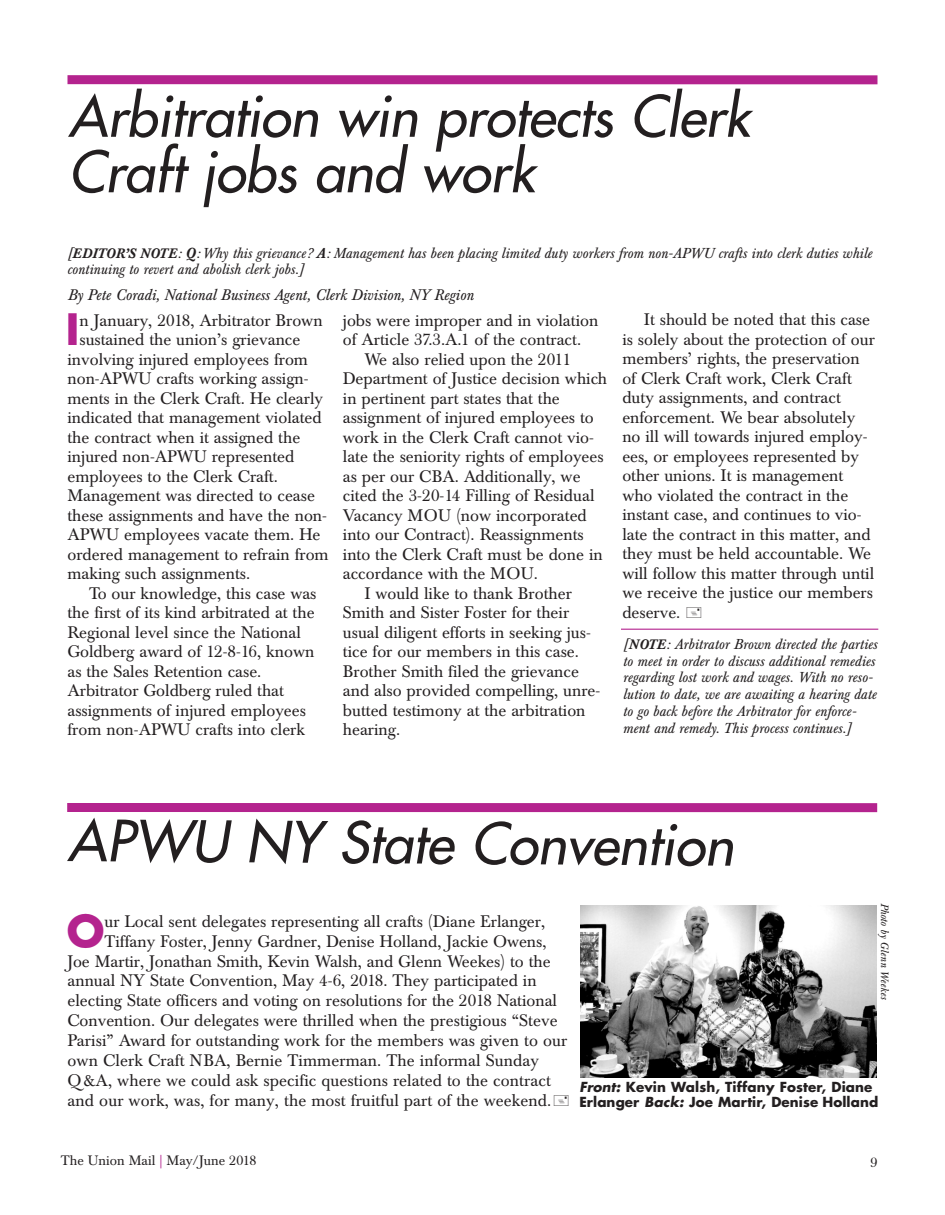
<style>
.page{position:relative;width:945px;height:1215px;background:#fff}
.page>*{position:absolute;margin:0;border:0;box-sizing:border-box;transform-origin:0 0}
.t1{font:italic 55.5px/55.5px "Futura";letter-spacing:-.005em;color:#231f20}
.t2{font:700 42.6px "Futura";color:#b4238e}
.t3{font:700 42.15px "Futura";color:#b4238e}
.t4{font:16.5px/19.5px "Baskerville BE";color:#231f20}
.t5{font:italic 15.15px "Baskerville BE";color:#231f20}
.t6{font:italic 14.25px/17px "Baskerville BE";color:#231f20}
.t7{font:700 13.5px/15px "Futura";letter-spacing:.005em;color:#231f20}
.t8{font:13.5px "Baskerville BE";color:#231f20}
.t9{font:italic 10.5px "Baskerville BE";letter-spacing:.01em;color:#231f20}
.s1{font-weight:500;font-size:13.5px}
.s2{font-weight:500}
.s3{font-style:italic}
.s4{color:#b4238e}
</style>
<div class="page">
<div style="left:68px;top:75px;width:810px;height:9px;background:#b4238e"></div>
<div style="left:67px;top:803px;width:810px;height:9px;background:#b4238e"></div>
<hr style="left:621px;top:629px;width:257px;height:1px;background:#b4238e">
<img style="left:580px;top:905px;width:297px;height:172px">
<h1 class="t1" style="left:68px;top:92px;width:683px">Arbitration win protects Clerk<br>Craft jobs and work</h1>
<p class="t6" style="left:67px;top:247px;width:807px;line-height:15.8px">[<span class="s1">EDITOR’S NOTE</span>: <span class="s2">Q</span>:Why this grievance? <span class="s2">A</span>: Management has been placing limited duty workers from non-APWU crafts into clerk duties while continuing to revert and abolish clerk jobs.]</p>
<p class="t5" style="left:68px;top:289px;width:407px">By Pete Coradi, National Business Agent, Clerk Division, NY Region</p>
<h3 class="t3" style="left:66px;top:310px;width:15px">I</h3>
<p class="t4" style="left:80px;top:312px;width:245px">n January, 2018, Arbitrator Brown</p>
<p class="t4" style="left:79px;top:332px;width:222px">sustained the union’s grievance</p>
<p class="t4" style="left:67px;top:351px;width:242px">involving injured employees from</p>
<p class="t4" style="left:67px;top:371px;width:243px">non-APWU crafts working assign-</p>
<p class="t4" style="left:67px;top:390px;width:257px">ments in the Clerk Craft. He clearly</p>
<p class="t4" style="left:67px;top:410px;width:256px">indicated that management violated</p>
<p class="t4" style="left:67px;top:429px;width:234px">the contract when it assigned the</p>
<p class="t4" style="left:67px;top:449px;width:228px">injured non-APWU represented</p>
<p class="t4" style="left:67px;top:468px;width:212px">employees to the Clerk Craft.</p>
<p class="t4" style="left:67px;top:488px;width:249px">Management was directed to cease</p>
<p class="t4" style="left:67px;top:507px;width:261px">these assignments and have the non-</p>
<p class="t4" style="left:67px;top:527px;width:255px">APWU employees vacate them. He</p>
<p class="t4" style="left:67px;top:546px;width:263px">ordered management to refrain from</p>
<p class="t4" style="left:67px;top:566px;width:184px">making such assignments.</p>
<p class="t4" style="left:89px;top:585px;width:229px">To our knowledge, this case was</p>
<p class="t4" style="left:67px;top:605px;width:249px">the first of its kind arbitrated at the</p>
<p class="t4" style="left:67px;top:624px;width:235px">Regional level since the National</p>
<p class="t4" style="left:67px;top:644px;width:248px">Goldberg award of 12-8-16, known</p>
<p class="t4" style="left:67px;top:663px;width:195px">as the Sales Retention case.</p>
<p class="t4" style="left:67px;top:683px;width:218px">Arbitrator Goldberg ruled that</p>
<p class="t4" style="left:67px;top:702px;width:240px">assignments of injured employees</p>
<p class="t4" style="left:67px;top:722px;width:239px">from non-APWU crafts into clerk</p>
<p class="t4" style="left:343px;top:312px;width:257px">jobs were improper and in violation</p>
<p class="t4" style="left:343px;top:332px;width:240px">of Article 37.3.A.1 of the contract.</p>
<p class="t4" style="left:364px;top:351px;width:208px">We also relied upon the 2011</p>
<p class="t4" style="left:343px;top:371px;width:266px">Department of Justice decision which</p>
<p class="t4" style="left:343px;top:390px;width:219px">in pertinent part states that the</p>
<p class="t4" style="left:343px;top:410px;width:252px">assignment of injured employees to</p>
<p class="t4" style="left:343px;top:429px;width:253px">work in the Clerk Craft cannot vio-</p>
<p class="t4" style="left:343px;top:449px;width:262px">late the seniority rights of employees</p>
<p class="t4" style="left:343px;top:468px;width:239px">as per our CBA. Additionally, we</p>
<p class="t4" style="left:343px;top:488px;width:253px">cited the 3-20-14 Filling of Residual</p>
<p class="t4" style="left:343px;top:507px;width:245px">Vacancy MOU (now incorporated</p>
<p class="t4" style="left:343px;top:527px;width:242px">into our Contract). Reassignments</p>
<p class="t4" style="left:343px;top:546px;width:261px">into the Clerk Craft must be done in</p>
<p class="t4" style="left:343px;top:566px;width:197px">accordance with the MOU.</p>
<p class="t4" style="left:364px;top:585px;width:209px">I would like to thank Brother</p>
<p class="t4" style="left:343px;top:605px;width:228px">Smith and Sister Foster for their</p>
<p class="t4" style="left:343px;top:624px;width:250px">usual diligent efforts in seeking jus-</p>
<p class="t4" style="left:343px;top:644px;width:238px">tice for our members in this case.</p>
<p class="t4" style="left:343px;top:663px;width:238px">Brother Smith filed the grievance</p>
<p class="t4" style="left:343px;top:683px;width:259px">and also provided compelling, unre-</p>
<p class="t4" style="left:343px;top:702px;width:244px">butted testimony at the arbitration</p>
<p class="t4" style="left:343px;top:722px;width:59px">hearing.</p>
<p class="t4" style="left:622px;top:312px;width:254px;text-indent:22px">It should be noted that this case is solely about the protection of our members’ rights, the preservation of Clerk Craft work, Clerk Craft duty assignments, and contract enforcement. We bear absolutely no ill will towards injured employ&shy;ees, or employees represented by other unions. It is management who violated the contract in the instant case, and continues to vio&shy;late the contract in this matter, and they must be held accountable. We will follow this matter through until we receive the justice our members deserve.</p>
<p class="t6" style="left:622px;top:637px;width:256px">[<span class="s1">NOTE</span>: Arbitrator Brown directed the parties to meet in order to discuss additional remedies regarding lost work and wages. With no reso&shy;lution to date, we are awaiting a hearing date to go back before the Arbitrator for enforce&shy;ment and remedy. This process continues.]</p>
<h1 class="t1" style="left:67px;top:819px;width:668px">APWU NY State Convention</h1>
<h2 class="t2" style="left:67px;top:911px;width:39px">O</h2>
<p class="t4" style="left:104px;top:913px;width:442px">ur Local sent delegates representing all crafts (Diane Erlanger,</p>
<p class="t4" style="left:104px;top:933px;width:444px">Tiffany Foster, Jenny Gardner, Denise Holland, Jackie Owens,</p>
<p class="t4" style="left:68px;top:953px;width:485px">Joe Martir, Jonathan Smith, Kevin Walsh, and Glenn Weekes) to the</p>
<p class="t4" style="left:68px;top:973px;width:471px">annual NY State Convention, May 4-6, 2018. They participated in</p>
<p class="t4" style="left:68px;top:993px;width:491px">electing State officers and voting on resolutions for the 2018 National</p>
<p class="t4" style="left:68px;top:1013px;width:492px">Convention. Our delegates were thrilled when the prestigious “Steve</p>
<p class="t4" style="left:68px;top:1032px;width:501px">Parisi” Award for outstanding work for the members was given to our</p>
<p class="t4" style="left:68px;top:1052px;width:473px">own Clerk Craft NBA, Bernie Timmerman. The informal Sunday</p>
<p class="t4" style="left:68px;top:1072px;width:485px">Q&amp;A, where we could ask specific questions related to the contract</p>
<p class="t4" style="left:68px;top:1092px;width:485px">and our work, was, for many, the most fruitful part of the weekend.</p>
<p class="t9" style="left:889px;top:903px;width:98px;rotate:90deg">Photo by Glenn Weekes</p>
<p class="t7" style="left:579px;top:1081px;width:300px"><span class="s3">Front:</span> Kevin Walsh, Tiffany Foster, Diane<br>Erlanger <span class="s3">Back:</span> Joe Martir, Denise Holland</p>
<p class="t8" style="left:61px;top:1155px;width:197px">The Union Mail <span class="s4">|</span> May/June 2018</p>
<p class="t8" style="left:870px;top:1157px;width:9px">9</p>
</div>
